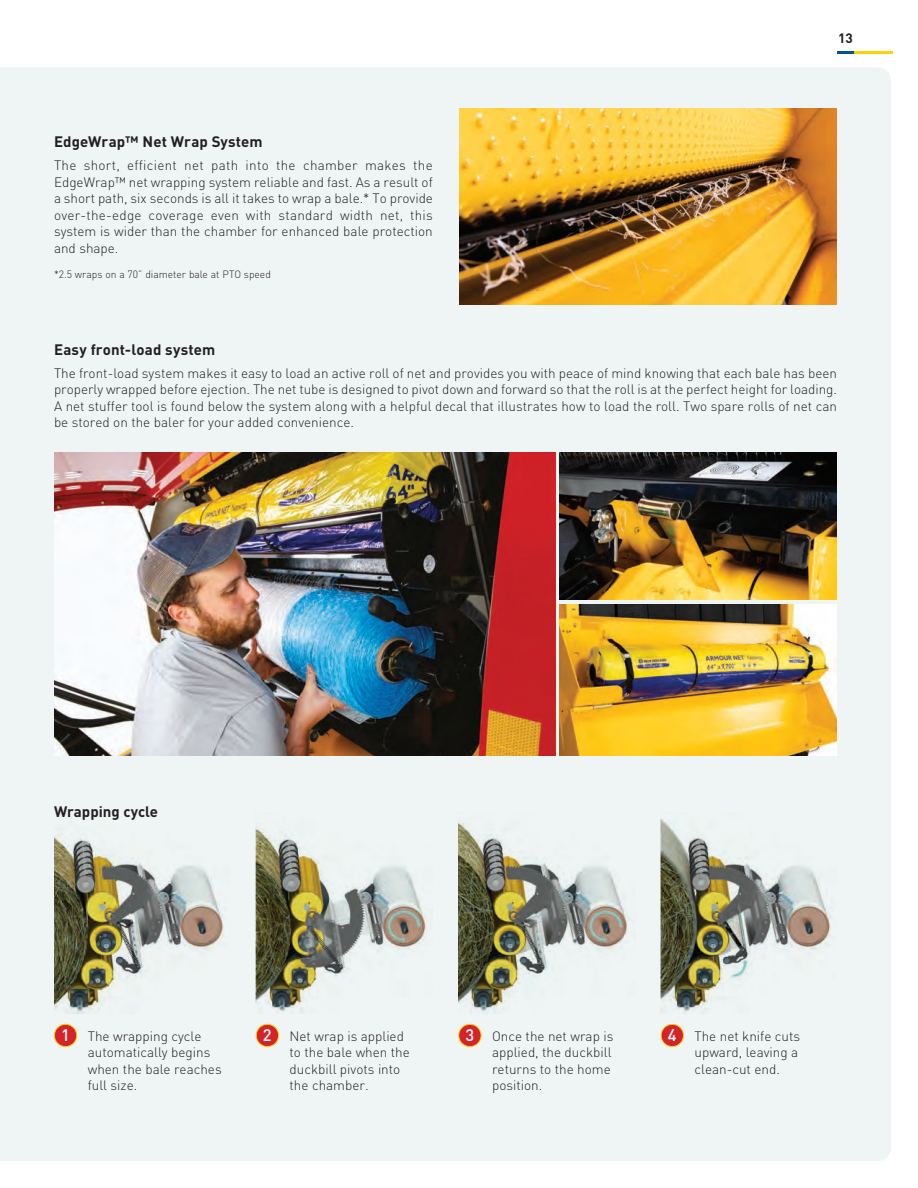
<style>
.page{position:relative;width:918px;height:1188px;background:#fff}
.page>*{position:absolute;margin:0;border:0;box-sizing:border-box;transform-origin:0 0}
.t1{font:700 15px "DIN";letter-spacing:.005em;color:#231f20}
.t2{font:300 13.5px/16.5px "DIN";color:#231f20}
.t3{font:700 13.5px "DIN";color:#231f20}
.t4{font:300 10.5px "DIN";color:#231f20}
.s1{font-weight:500;font-size:16.5px;color:#fff}
</style>
<div class="page">
<div style="left:0;top:68px;width:891px;height:1093px;background:#eff5f4"></div>
<svg style="left:837px;top:52px;width:55px;height:2px"></svg>
<img style="left:54px;top:453px;width:501px;height:303px">
<img style="left:559px;top:453px;width:278px;height:146px">
<img style="left:559px;top:604px;width:278px;height:152px">
<img style="left:459px;top:108px;width:378px;height:197px">
<img style="left:54px;top:812px;width:176px;height:201px">
<img style="left:256px;top:812px;width:177px;height:201px">
<img style="left:661px;top:812px;width:176px;height:201px">
<img style="left:458px;top:812px;width:177px;height:201px">
<div style="left:54px;top:1024px;width:23px;height:23px;background:#d5232b;border-radius:50%"></div>
<div style="left:54px;top:1024px;width:23px;height:23px;border:1px solid #fed105;border-radius:50%"></div>
<div style="left:256px;top:1024px;width:23px;height:23px;background:#d5232b;border-radius:50%"></div>
<div style="left:256px;top:1024px;width:23px;height:23px;border:1px solid #fed105;border-radius:50%"></div>
<div style="left:459px;top:1024px;width:22px;height:23px;background:#d5232b;border-radius:50%"></div>
<div style="left:458px;top:1024px;width:23px;height:23px;border:1px solid #fed105;border-radius:50%"></div>
<div style="left:661px;top:1024px;width:22px;height:23px;background:#d5232b;border-radius:50%"></div>
<div style="left:661px;top:1024px;width:23px;height:23px;border:1px solid #fed105;border-radius:50%"></div>
<p class="t1" style="left:54px;top:132px;width:210px">EdgeWrap™ Net Wrap System</p>
<p class="t2" style="left:54px;top:157px;width:381px;text-align:justify">The short, efficient net path into the chamber makes the EdgeWrap™ net wrapping system reliable and fast. As a result of a short path, six seconds is all it takes to wrap a bale.* To provide over-the-edge coverage even with standard width net, this system is wider than the chamber for enhanced bale protection and shape.</p>
<p class="t4" style="left:54px;top:268px;width:218px">*2.5 wraps on a 70” diameter bale at PTO speed</p>
<p class="t3" style="left:838px;top:30px;width:16px">13</p>
<p class="t1" style="left:54px;top:340px;width:163px">Easy front-load system</p>
<p class="t2" style="left:54px;top:364px;width:785px;text-align:justify">The front-load system makes it easy to load an active roll of net and provides you with peace of mind knowing that each bale has been properly wrapped before ejection. The net tube is designed to pivot down and forward so that the roll is at the perfect height for loading.<br>A net stuffer tool is found below the system along with a helpful decal that illustrates how to load the roll. Two spare rolls of net can be stored on the baler for your added convenience.</p>
<p class="t1" style="left:54px;top:802px;width:106px">Wrapping cycle</p>
<p class="t2" style="left:88px;top:1027px;width:135px;text-indent:-27px"><span class="s1">1</span> The wrapping cycle automatically begins when the bale reaches full size.</p>
<p class="t2" style="left:290px;top:1027px;width:122px;text-indent:-27px"><span class="s1">2</span> Net wrap is applied to the bale when the duckbill pivots into the chamber.</p>
<p class="t2" style="left:492px;top:1027px;width:123px;text-indent:-27px"><span class="s1">3</span> Once the net wrap is applied, the duckbill returns to the home position.</p>
<p class="t2" style="left:695px;top:1027px;width:107px;text-indent:-27px"><span class="s1">4</span> The net knife cuts upward, leaving a clean-cut end.</p>
</div>
